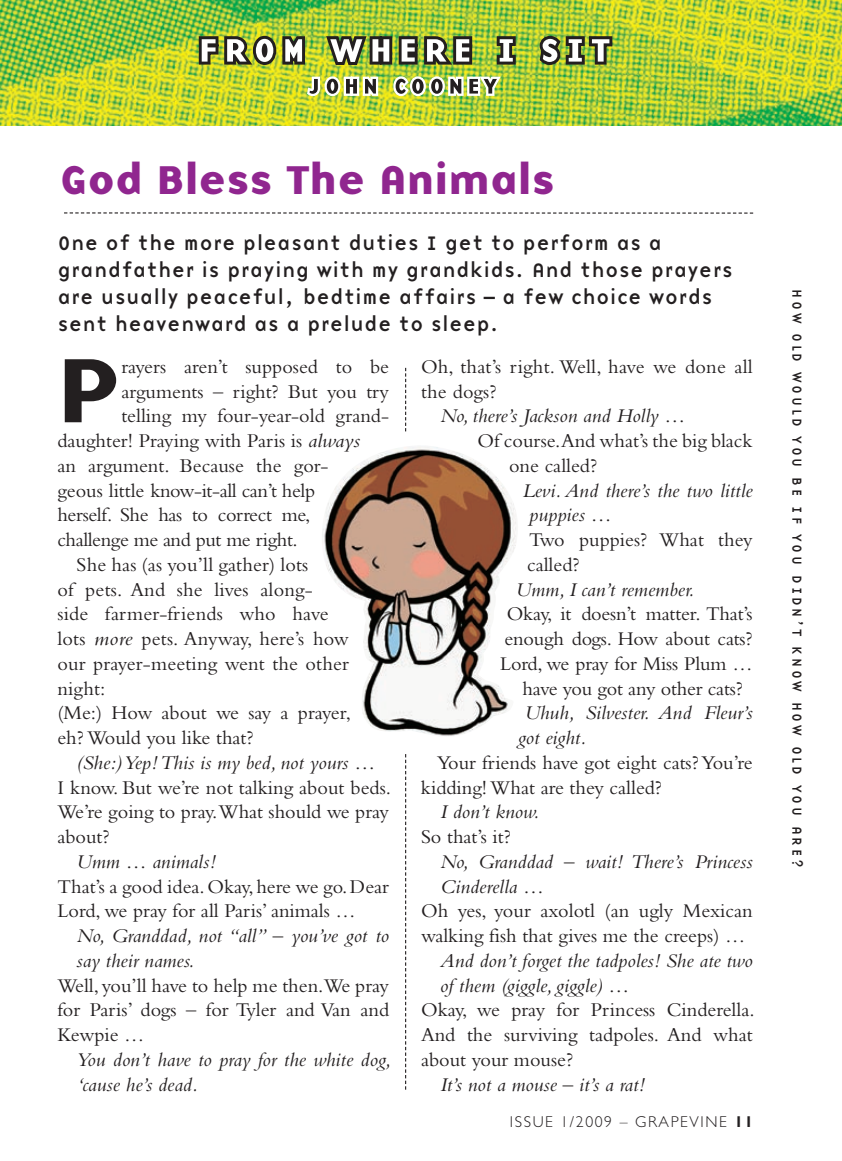
<style>
.page{position:relative;width:842px;height:1161px;background:#fff}
.page>*{position:absolute;margin:0;border:0;box-sizing:border-box;transform-origin:0 0}
.t1{font:94.5px "Base Nine B";color:#231f20}
.t2{font:41.62px "Base Nine B";color:#90268f}
.t3{font:20.25px/24.8px "Bembo";color:#231f20}
.t4{font:italic 20.25px/24.8px "Bembo";color:#231f20}
.t5{font:20.25px/27px "Base Nine";letter-spacing:.01em;color:#231f20}
.t6{font:20.25px "Bembo";letter-spacing:-.02em;color:#231f20}
.t7{font:300 15.75px "Gill Sans";letter-spacing:.1em;color:#231f20}
.t8{font:13.5px "Base Nine";letter-spacing:.2em;color:#231f20}
.s1{font-style:italic}
.s2{font-weight:700}
</style>
<div class="page">
<img style="left:0;top:0;width:842px;height:126px">
<svg style="left:536px;top:36px;width:76px;height:32px"></svg>
<svg style="left:199px;top:36px;width:320px;height:60px"></svg>
<svg style="left:405px;top:754px;width:1px;height:335px"></svg>
<svg style="left:405px;top:368px;width:1px;height:63px"></svg>
<svg style="left:64px;top:212px;width:689px;height:2px"></svg>
<img style="left:322px;top:446px;width:194px;height:290px">
<h2 class="t2" style="left:60px;top:147px;width:497px">God Bless The Animals</h2>
<p class="t5" style="left:57px;top:229px;width:677px">One of the more pleasant duties I get to perform as a grandfather is praying with my grandkids. A nd those prayers are usually peaceful, bedtime affairs – a few choice words sent heavenward as a prelude to sleep.</p>
<h1 class="t1" style="left:57px;top:315px;width:65px">P</h1>
<p class="t3" style="left:121px;top:354px;width:269px">rayers aren’t supposed to be</p>
<p class="t3" style="left:421px;top:354px;width:333px">Oh, that’s right. Well, have we done all the dogs?</p>
<p class="t4" style="left:440px;top:403px;width:247px">No, there’s Jackson and Holly …</p>
<p class="t3" style="left:509px;top:428px;width:245px;text-indent:-32px">Of course.And what’s the big black one called?</p>
<p class="t4" style="left:529px;top:477px;width:225px;text-indent:-7px">Levi. And there’s the two little puppies …</p>
<p class="t3" style="left:527px;top:527px;width:227px">Two puppies? What they called?</p>
<p class="t4" style="left:516px;top:576px;width:180px">Umm, I can’t remember.</p>
<p class="t3" style="left:507px;top:601px;width:247px">Okay, it doesn’t matter. That’s</p>
<p class="t3" style="left:505px;top:626px;width:250px">enough dogs. How about cats?</p>
<p class="t3" style="left:500px;top:651px;width:254px">Lord, we pray for Miss Plum …</p>
<p class="t3" style="left:523px;top:675px;width:222px">have you got any other cats?</p>
<p class="t4" style="left:518px;top:700px;width:236px;text-indent:7px">Uhuh, Silvester. And Fleur’s got eight.</p>
<p class="t3" style="left:421px;top:750px;width:333px;text-indent:16px">Your friends have got eight cats? You’re kidding! What are they called?</p>
<p class="t4" style="left:440px;top:799px;width:101px">I don’t know.</p>
<p class="t3" style="left:421px;top:824px;width:91px">So that’s it?</p>
<p class="t4" style="left:440px;top:849px;width:314px">No, Granddad – wait! There’s Princess<br>Cinderella …</p>
<p class="t3" style="left:421px;top:898px;width:333px">Oh yes, your axolotl (an ugly Mexican walking fish that gives me the creeps) …</p>
<p class="t4" style="left:440px;top:948px;width:314px">And don’t forget the tadpoles! She ate two of them (giggle, giggle) …</p>
<p class="t3" style="left:421px;top:997px;width:335px;text-align:justify">Okay, we pray for Princess Cinderella.<br>And the surviving tadpoles. And what about your mouse?</p>
<p class="t4" style="left:440px;top:1071px;width:206px">It’s not a mouse – it’s a rat!</p>
<p class="t3" style="left:121px;top:378px;width:269px">arguments – right? But you try</p>
<p class="t3" style="left:121px;top:403px;width:269px">telling my four-year-old grand-</p>
<p class="t3" style="left:57px;top:428px;width:304px">daughter! Praying with Paris is <span class="s1">always</span></p>
<p class="t3" style="left:57px;top:453px;width:273px">an argument. Because the gor-</p>
<p class="t6" style="left:57px;top:478px;width:259px">geous little know-it-all can’t help</p>
<p class="t6" style="left:57px;top:503px;width:255px">herself. She has to correct me,</p>
<p class="t6" style="left:57px;top:528px;width:242px">challenge me and put me right.</p>
<p class="t3" style="left:77px;top:552px;width:233px">She has (as you’ll gather) lots</p>
<p class="t3" style="left:57px;top:576px;width:257px">of pets. And she lives along-</p>
<p class="t3" style="left:57px;top:601px;width:273px">side farmer-friends who have</p>
<p class="t3" style="left:57px;top:626px;width:293px">lots <span class="s1">more</span> pets. Anyway, here’s how</p>
<p class="t3" style="left:57px;top:651px;width:293px">our prayer-meeting went the other</p>
<p class="t3" style="left:57px;top:675px;width:50px">night:</p>
<p class="t3" style="left:57px;top:700px;width:295px">(Me:) How about we say a prayer,</p>
<p class="t3" style="left:57px;top:725px;width:198px">eh? Would you like that?</p>
<p class="t4" style="left:77px;top:750px;width:300px">(She:) Yep! This is my bed, not yours …</p>
<p class="t3" style="left:57px;top:774px;width:335px;text-align:justify">I know. But we’re not talking about beds.<br>We’re going to pray.What should we pray about?</p>
<p class="t4" style="left:77px;top:849px;width:140px">Umm … animals!</p>
<p class="t3" style="left:57px;top:873px;width:333px">That’s a good idea. Okay, here we go. Dear<br>Lord, we pray for all Paris’ animals …</p>
<p class="t4" style="left:77px;top:923px;width:314px">No, Granddad, not “all” – you’ve got to say their names.</p>
<p class="t3" style="left:57px;top:972px;width:333px;text-align:justify">Well, you’ll have to help me then.We pray for Paris’ dogs – for Tyler and Van and Kewpie …</p>
<p class="t4" style="left:77px;top:1047px;width:316px">You don’t have to pray for the white dog, ‘cause he’s dead.</p>
<p class="t7" style="left:510px;top:1113px;width:245px">ISSUE 1/2009 – GRAPEVINE <span class="s2">11</span></p>
<p class="t8" style="left:807px;top:289px;width:581px;rotate:90deg">H ow old would you b e if you didn’t know how old you are?</p>
</div>
